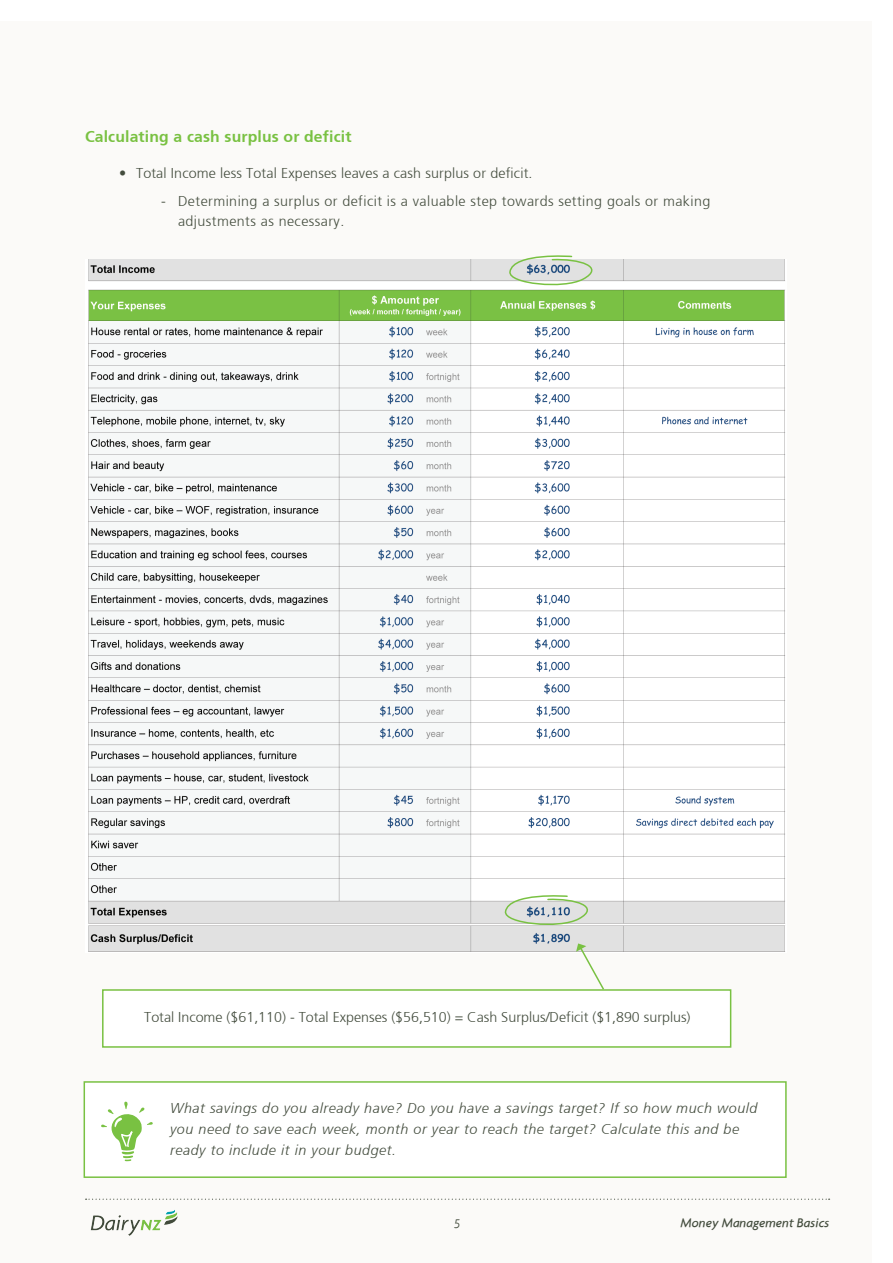
<style>
.page{position:relative;width:893px;height:1263px;background:#fff}
.page>*{position:absolute;margin:0;border:0;box-sizing:border-box;transform-origin:0 0}
.Body_Text{font:700 15.75px "Frutiger";letter-spacing:.01em;color:#79c142}
.Body_Text-2{font:italic 300 14.25px/21px "Frutiger";letter-spacing:.04em;color:#434c3d}
.bullet_points_dash{font:300 14.25px/19.5px "Frutiger";letter-spacing:.03em;color:#434c3d}
.Body_Text-3{font:300 14.25px "Frutiger";color:#434c3d}
.Bullet_points{font:300 14.25px "Frutiger";letter-spacing:.01em;color:#434c3d}
.t1{font:italic 500 13.5px "Agenda";color:#434c3d}
.t2{font:italic 300 13.5px "Agenda";color:#434c3d}
</style>
<div class="page">
<div style="left:0;top:21px;width:872px;height:1242px;background:#fbfaf8"></div>
<svg style="left:86px;top:1198px;width:744px;height:2px"></svg>
<img style="left:90px;top:1210px;width:88px;height:26px">
<img style="left:88px;top:259px;width:697px;height:693px">
<div style="left:102px;top:989px;width:629px;height:59px;background:#fff;border:2px solid #79c142"></div>
<svg style="left:576px;top:943px;width:29px;height:48px"></svg>
<div style="left:84px;top:1082px;width:702px;height:95px;background:#fff"></div>
<div style="left:84px;top:1081px;width:703px;height:97px;border:2px solid #79c142"></div>
<svg style="left:101px;top:1101px;width:52px;height:60px"></svg>
<svg style="left:502px;top:892px;width:101px;height:37px"></svg>
<svg style="left:506px;top:255px;width:102px;height:34px"></svg>
<p class="Body_Text" style="left:85px;top:128px;width:268px">Calculating a cash surplus or deficit</p>
<p class="Bullet_points" style="left:119px;top:165px;width:415px">• Total Income less Total Expenses leaves a cash surplus or deficit.</p>
<p class="bullet_points_dash" style="left:178px;top:192px;width:534px;text-indent:-17px">- Determining a surplus or deficit is a valuable step towards setting goals or making adjustments as necessary.</p>
<p class="Body_Text-3" style="left:144px;top:1009px;width:548px">Total Income ($61,110) - Total Expenses ($56,510) = Cash Surplus/Deficit ($1,890 surplus)</p>
<p class="Body_Text-2" style="left:170px;top:1097px;width:589px">What savings do you already have? Do you have a savings target? If so how much would you need to save each week, month or year to reach the target? Calculate this and be ready to include it in your budget.</p>
<p class="t2" style="left:454px;top:1215px;width:8px">5</p>
<p class="t1" style="left:681px;top:1215px;width:150px">Money Management Basics</p>
</div>
